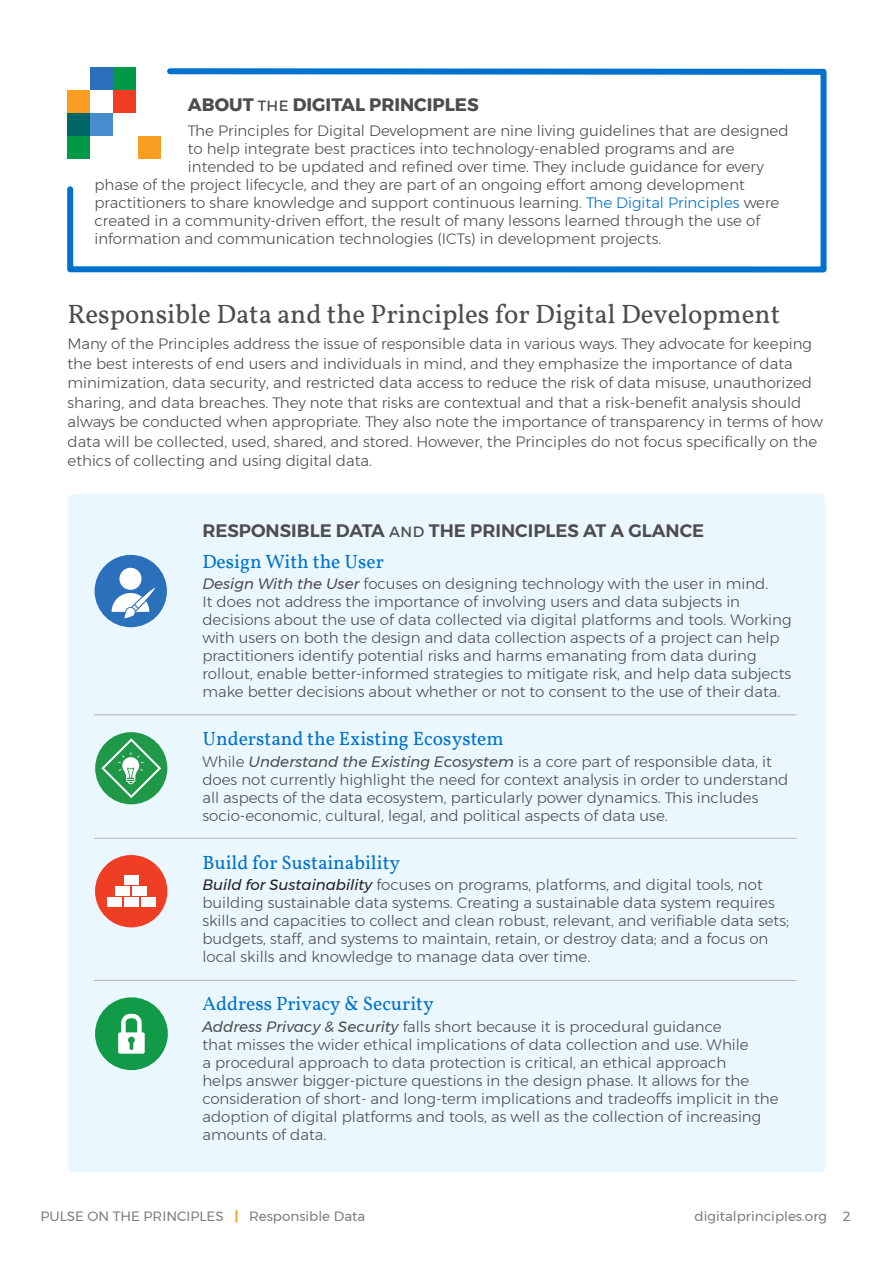
<style>
.page{position:relative;width:893px;height:1263px;background:#fff}
.page>*{position:absolute;margin:0;border:0;box-sizing:border-box;transform-origin:0 0}
.Title_1_-_blue{font:27px "Vollkorn";color:#4d4d4d}
.Principle_subtitle{font:19.5px "Vollkorn";color:#0072ce}
.t1{font:600 18px "Montserrat";color:#4d4d4d}
.Subtitle_1{font:700 18px "Montserrat";color:#4d4d4d}
.t2{font:300 15px/18px "Montserrat";color:#4d4d4d}
.t3{font:13.5px "Montserrat";color:#808080}
.s1{font-weight:400}
.s2{color:#0072ce}
.s3{font-weight:400;font-style:italic}
.s4{font-weight:400;font-style:italic;color:#231f20}
.s5{font-weight:700;color:#ff9e1b}
</style>
<div class="page">
<div style="left:68px;top:494px;width:757px;height:678px;background:#ebf7ff;border-radius:7px"></div>
<div style="left:95px;top:555px;width:72px;height:72px;background:#2b70ba;border-radius:50%"></div>
<div style="left:119px;top:568px;width:22px;height:22px;background:#fff;border-radius:50%"></div>
<svg style="left:112px;top:586px;width:45px;height:34px"></svg>
<div style="left:95px;top:732px;width:72px;height:72px;background:#1f9947;border-radius:50%"></div>
<svg style="left:101px;top:738px;width:60px;height:60px"></svg>
<hr style="left:94px;top:714px;width:702px;height:1px;background:#b3b3b3">
<hr style="left:94px;top:838px;width:702px;height:1px;background:#b3b3b3">
<hr style="left:94px;top:980px;width:702px;height:1px;background:#b3b3b3">
<div style="left:95px;top:855px;width:72px;height:72px;background:#ef3e24;border-radius:50%"></div>
<div style="left:107px;top:897px;width:15px;height:10px;background:#fff"></div>
<div style="left:124px;top:897px;width:15px;height:10px;background:#fff"></div>
<div style="left:115px;top:886px;width:15px;height:10px;background:#fff"></div>
<div style="left:124px;top:875px;width:15px;height:10px;background:#fff"></div>
<div style="left:132px;top:886px;width:15px;height:10px;background:#fff"></div>
<div style="left:141px;top:897px;width:15px;height:10px;background:#fff"></div>
<div style="left:95px;top:997px;width:73px;height:73px;background:#119a48;border-radius:50%"></div>
<svg style="left:118px;top:1014px;width:27px;height:40px"></svg>
<svg style="left:67px;top:67px;width:760px;height:206px"></svg>
<p class="Subtitle_1" style="left:188px;top:90px;width:292px">ABOUT <span class="s1">the</span> DIGITAL PRINCIPLES</p>
<p class="t2" style="left:188px;top:121px;width:602px">The Principles for Digital Development are nine living guidelines that are designed</p>
<p class="t2" style="left:188px;top:139px;width:548px">to help integrate best practices into technology-enabled programs and are</p>
<p class="t2" style="left:188px;top:157px;width:577px">intended to be updated and refined over time. They include guidance for every</p>
<p class="t2" style="left:94px;top:175px;width:652px">phase of the project lifecycle, and they are part of an ongoing effort among development</p>
<p class="t2" style="left:94px;top:193px;width:686px">practitioners to share knowledge and support continuous learning. <span class="s2">The Digital Principles</span> were</p>
<p class="t2" style="left:94px;top:211px;width:667px">created in a community-driven effort, the result of many lessons learned through the use of</p>
<p class="t2" style="left:94px;top:229px;width:568px">information and communication technologies (ICTs) in development projects.</p>
<p class="Title_1_-_blue" style="left:68px;top:298px;width:714px">Responsible Data and the Principles for Digital Development</p>
<p class="t2" style="left:68px;top:334px;width:757px;line-height:19.5px">Many of the Principles address the issue of responsible data in various ways. They advocate for keeping the best interests of end users and individuals in mind, and they emphasize the importance of data minimization, data security, and restricted data access to reduce the risk of data misuse, unauthorized sharing, and data breaches. They note that risks are contextual and that a risk-benefit analysis should always be conducted when appropriate. They also note the importance of transparency in terms of how data will be collected, used, shared, and stored. However, the Principles do not focus specifically on the ethics of collecting and using digital data.</p>
<p class="t1" style="left:202px;top:517px;width:503px">RESPONSIBLE DATA <span class="s1">and</span> THE PRINCIPLES AT A GLANCE</p>
<p class="Principle_subtitle" style="left:202px;top:549px;width:183px">Design With the User</p>
<p class="t2" style="left:202px;top:574px;width:591px"><span class="s3">Design With the User</span> focuses on designing technology with the user in mind.<br>It does not address the importance of involving users and data subjects in decisions about the use of data collected via digital platforms and tools. Working with users on both the design and data collection aspects of a project can help practitioners identify potential risks and harms emanating from data during rollout, enable better-informed strategies to mitigate risk, and help data subjects make better decisions about whether or not to consent to the use of their data.</p>
<p class="Principle_subtitle" style="left:202px;top:727px;width:303px">Understand the Existing Ecosystem</p>
<p class="t2" style="left:202px;top:752px;width:587px">While <span class="s3">Understand the Existing Ecosystem</span> is a core part of responsible data, it does not currently highlight the need for context analysis in order to understand all aspects of the data ecosystem, particularly power dynamics. This includes socio-economic, cultural, legal, and political aspects of data use.</p>
<p class="Principle_subtitle" style="left:202px;top:850px;width:199px">Build for Sustainability</p>
<p class="t2" style="left:202px;top:875px;width:588px"><span class="s4">Build for Sustainability</span> focuses on programs, platforms, and digital tools, not building sustainable data systems. Creating a sustainable data system requires skills and capacities to collect and clean robust, relevant, and verifiable data sets; budgets, staff, and systems to maintain, retain, or destroy data; and a focus on local skills and knowledge to manage data over time.</p>
<p class="Principle_subtitle" style="left:202px;top:992px;width:233px">Address Privacy &amp; Security</p>
<p class="t2" style="left:202px;top:1017px;width:578px"><span class="s3">Address Privacy &amp; Security</span> falls short because it is procedural guidance<br>that misses the wider ethical implications of data collection and use. While<br>a procedural approach to data protection is critical, an ethical approach<br>helps answer bigger-picture questions in the design phase. It allows for the consideration of short- and long-term implications and tradeoffs implicit in the adoption of digital platforms and tools, as well as the collection of increasing amounts of data.</p>
<p class="t3" style="left:40px;top:1205px;width:326px">PULSE ON THE PRINCIPLES <span class="s5">|</span> Responsible Data</p>
<p class="t3" style="left:695px;top:1205px;width:157px">digitalprinciples.org 2</p>
</div>
